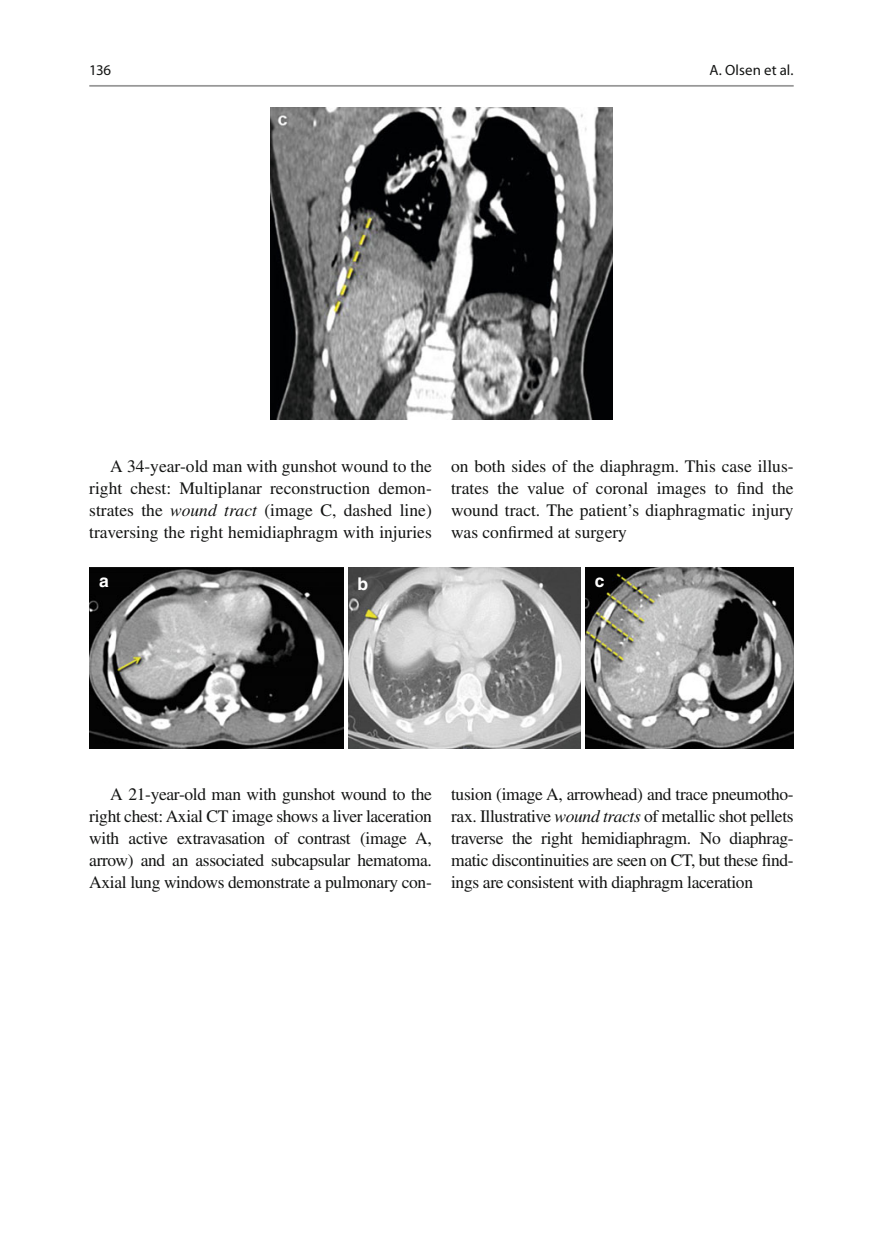
<style>
.page{position:relative;width:883px;height:1260px;background:#fff}
.page>*{position:absolute;margin:0;border:0;box-sizing:border-box;transform-origin:0 0}
.t1{font:17.5px/21.9px "Rjhbtv Lnljnd Times";letter-spacing:-.02em;color:#131413;text-align:justify}
.t2{font:700 17.5px "Gtbgkd Trqktw Helvetica";color:#fff}
.t3{font:14.88px "Hvyxkr Cqbhff Myriad";letter-spacing:.005em;color:#131413}
.s1{font-family:"Xphbxy Ghfmhp Times";font-style:italic}
</style>
<div class="page">
<img style="left:270px;top:107px;width:343px;height:312px">
<img style="left:89px;top:568px;width:255px;height:181px">
<img style="left:349px;top:568px;width:231px;height:181px">
<img style="left:585px;top:568px;width:209px;height:181px">
<hr style="left:89px;top:85px;width:705px;height:2px;background:#989898">
<p class="t3" style="left:89px;top:64px;width:23px">136</p>
<p class="t3" style="left:709px;top:64px;width:86px">A. Olsen et al.</p>
<p class="t1" style="left:89px;top:457px;width:344px;text-indent:21px">A 34-year-old man with gunshot wound to the right chest: Multiplanar reconstruction demon&shy;strates the <span class="s1">wound tract</span> (image C, dashed line) traversing the right hemidiaphragm with injuries</p>
<p class="t1" style="left:451px;top:457px;width:344px">on both sides of the diaphragm. This case illus&shy;trates the value of coronal images to find the wound tract. The patient’s diaphragmatic injury was confirmed at surgery</p>
<p class="t2" style="left:99px;top:570px;width:11px">a</p>
<p class="t2" style="left:358px;top:574px;width:12px">b</p>
<p class="t2" style="left:595px;top:571px;width:11px">c</p>
<p class="t1" style="left:89px;top:785px;width:344px;text-indent:21px">A 21-year-old man with gunshot wound to the right chest: Axial CT image shows a liver laceration with active extravasation of contrast (image A, arrow) and an associated subcapsular hematoma.<br>Axial lung windows demonstrate a pulmonary con-</p>
<p class="t1" style="left:451px;top:785px;width:344px">tusion (image A, arrowhead) and trace pneumotho&shy;rax. Illustrative <span class="s1">wound tracts</span> of metallic shot pellets traverse the right hemidiaphragm. No diaphrag&shy;matic discontinuities are seen on CT, but these find&shy;ings are consistent with diaphragm laceration</p>
</div>
